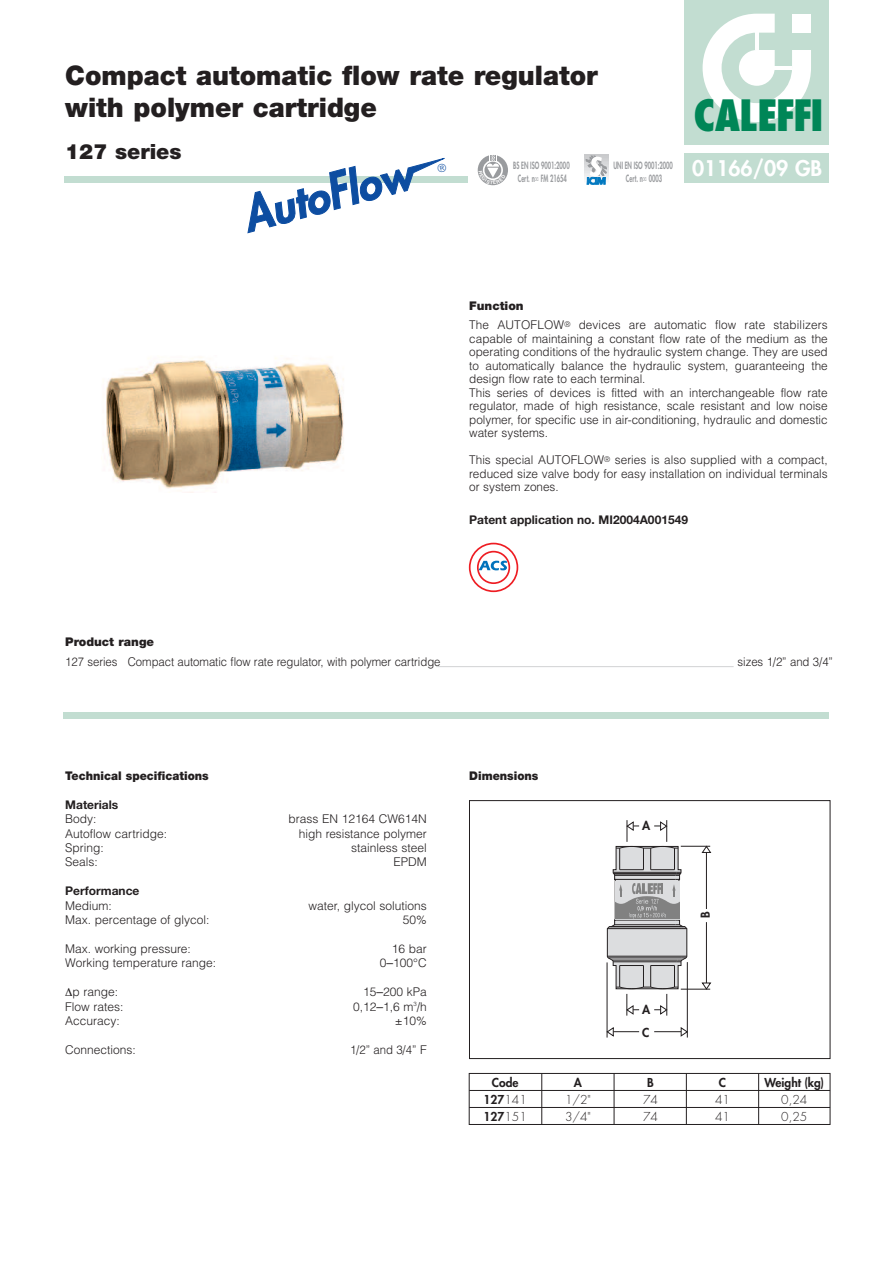
<style>
.page{position:relative;width:893px;height:1263px;background:#fff}
.page>*{position:absolute;margin:0;border:0;box-sizing:border-box;transform-origin:0 0}
.t1{font:800 condensed 42px "Futura";letter-spacing:-.035em;color:#008657}
.t2{font:900 27px/32.4px "Helvetica Neue";color:#231f20}
.t3{font:800 21px "Futura";color:#fff}
.t4{font:900 21px "Helvetica Neue";color:#231f20}
.t5{font:300 12px/13.5px "Helvetica";color:#231f20}
.t6{font:300 12px "Helvetica";color:#231f20;scale:.95 1}
.t7{font:700 12px "Helvetica Neue";color:#231f20}
.t8{font:900 12px "Helvetica Neue";color:#231f20;scale:.95 1}
.t9{font:800 12px/17px "Futura";color:#231f20;text-align:center}
.t10{font:300 12px/17px "Futura";color:#231f20}
.t11{font:900 12px "Helvetica Neue";color:#231f20}
.t12{font:800 9.75px/12.8px "Futura";color:#999b9e;text-align:center;scale:.6 1}
.s1{font-weight:400}
.s2{font-weight:300}
</style>
<div class="page">
<div style="left:685px;top:153px;width:144px;height:30px;background:#c2ddd1"></div>
<div style="left:64px;top:712px;width:765px;height:7px;background:#c2ddd1"></div>
<hr style="left:436px;top:666px;width:298px;height:1px;background:#d1d2d4">
<div style="left:685px;top:0;width:144px;height:145px;background:#c2ddd1"></div>
<svg style="left:703px;top:14px;width:108px;height:108px"></svg>
<hr style="left:755px;top:32px;width:4px;height:18px;background:#fff">
<hr style="left:774px;top:66px;width:18px;height:4px;background:#fff">
<div style="left:64px;top:176px;width:404px;height:7px;background:#c2ddd1"></div>
<div style="left:478px;top:155px;width:30px;height:30px;background:#999b9e;border-radius:50%"></div>
<svg style="left:584px;top:155px;width:25px;height:30px"></svg>
<div style="left:469px;top:800px;width:361px;height:259px;border:1px solid #231f20"></div>
<div style="left:469px;top:1073px;width:361px;height:52px;border:1px solid #231f20"></div>
<hr style="left:469px;top:1090px;width:361px;height:1px;background:#231f20">
<hr style="left:469px;top:1107px;width:361px;height:1px;background:#231f20">
<svg style="left:607px;top:820px;width:104px;height:195px"></svg>
<hr style="left:687px;top:962px;width:1px;height:75px;background:#231f20">
<hr style="left:607px;top:962px;width:1px;height:75px;background:#231f20">
<svg style="left:607px;top:1027px;width:32px;height:9px"></svg>
<svg style="left:654px;top:1027px;width:33px;height:9px"></svg>
<hr style="left:541px;top:1073px;width:1px;height:51px;background:#231f20">
<hr style="left:614px;top:1073px;width:1px;height:51px;background:#231f20">
<hr style="left:686px;top:1073px;width:1px;height:51px;background:#231f20">
<hr style="left:758px;top:1073px;width:1px;height:51px;background:#231f20">
<img style="left:103px;top:357px;width:241px;height:132px">
<div style="left:469px;top:543px;width:49px;height:49px;border:2px solid #ee1d23;border-radius:50%"></div>
<div style="left:477px;top:551px;width:33px;height:33px;border:2px solid #ee1d23;border-radius:50%"></div>
<svg style="left:479px;top:561px;width:28px;height:9px"></svg>
<svg style="left:479px;top:155px;width:26px;height:29px"></svg>
<svg style="left:248px;top:158px;width:197px;height:75px"></svg>
<h2 class="t2" style="left:65px;top:61px;width:534px">Compact automatic flow rate regulator with polymer cartridge</h2>
<h3 class="t4" style="left:65px;top:144px;width:118px">127 series</h3>
<p class="t12" style="left:513px;top:160px;width:96px">BS EN ISO 9001:2000<br>Cert. n∞ FM 21654</p>
<p class="t12" style="left:613px;top:160px;width:101px">UNI EN ISO 9001:2000<br>Cert. n∞ 0003</p>
<h1 class="t1" style="left:693px;top:98px;width:132px">CALEFFI</h1>
<h3 class="t3" style="left:692px;top:158px;width:132px">01166/09 GB</h3>
<p class="t11" style="left:469px;top:301px;width:56px">Function</p>
<p class="t5" style="left:469px;top:318px;width:360px">The AUTOFLOW<sup>®</sup> devices are automatic flow rate stabilizers capable of maintaining a constant flow rate of the medium as the operating conditions of the hydraulic system change. They are used to automatically balance the hydraulic system, guaranteeing the design flow rate to each terminal.<br>This series of devices is fitted with an interchangeable flow rate regulator, made of high resistance, scale resistant and low noise polymer, for specific use in air-conditioning, hydraulic and domestic water systems.</p>
<p class="t5" style="left:469px;top:453px;width:360px;text-align:justify">This special AUTOFLOW<sup>®</sup> series is also supplied with a compact, reduced size valve body for easy installation on individual terminals or system zones.</p>
<p class="t7" style="left:469px;top:516px;width:220px">Patent application no. MI2004A001549</p>
<p class="t11" style="left:65px;top:637px;width:90px">Product range</p>
<p class="t6" style="left:65px;top:654px;width:397px">127 series Compact automatic flow rate regulator, with polymer cartridge</p>
<p class="t6" style="left:738px;top:654px;width:102px">sizes 1/2” and 3/4”</p>
<p class="t8" style="left:65px;top:771px;width:153px">Technical specifications</p>
<p class="t7" style="left:65px;top:800px;width:55px">Materials</p>
<p class="t5" style="left:65px;top:812px;width:33px">Body:</p>
<p class="t5" style="left:288px;top:812px;width:140px">brass EN 12164 CW614N</p>
<p class="t5" style="left:65px;top:827px;width:103px">Autoflow cartridge:</p>
<p class="t5" style="left:299px;top:827px;width:130px">high resistance polymer</p>
<p class="t5" style="left:65px;top:841px;width:40px">Spring:</p>
<p class="t5" style="left:351px;top:841px;width:77px">stainless steel</p>
<p class="t5" style="left:65px;top:855px;width:34px">Seals:</p>
<p class="t5" style="left:393px;top:855px;width:35px">EPDM</p>
<p class="t7" style="left:65px;top:887px;width:76px">Performance</p>
<p class="t5" style="left:65px;top:899px;width:48px">Medium:</p>
<p class="t5" style="left:308px;top:899px;width:120px">water, glycol solutions</p>
<p class="t5" style="left:65px;top:913px;width:146px">Max. percentage of glycol:</p>
<p class="t5" style="left:403px;top:913px;width:26px">50%</p>
<p class="t5" style="left:65px;top:942px;width:127px">Max. working pressure:</p>
<p class="t5" style="left:392px;top:942px;width:37px">16 bar</p>
<p class="t5" style="left:65px;top:956px;width:152px">Working temperature range:</p>
<p class="t5" style="left:380px;top:956px;width:48px">0<span class="s1">–</span>100°C</p>
<p class="t5" style="left:65px;top:985px;width:55px">∆p range:</p>
<p class="t5" style="left:363px;top:985px;width:65px">15<span class="s1">–</span>200 kPa</p>
<p class="t5" style="left:65px;top:1000px;width:60px">Flow rates:</p>
<p class="t5" style="left:353px;top:1000px;width:75px">0,12<span class="s1">–</span>1,6 m<sup>3</sup>/h</p>
<p class="t5" style="left:65px;top:1014px;width:56px">Accuracy:</p>
<p class="t5" style="left:395px;top:1014px;width:33px">±10%</p>
<p class="t5" style="left:65px;top:1043px;width:72px">Connections:</p>
<p class="t6" style="left:350px;top:1043px;width:82px">1/2” and 3/4” F</p>
<p class="t8" style="left:469px;top:771px;width:74px">Dimensions</p>
<p class="t9" style="left:484px;top:1075px;width:45px">Code<br>127<span class="s2">141<br></span>127<span class="s2">151</span></p>
<p class="t9" style="left:574px;top:1075px;width:10px">A</p>
<p class="t10" style="left:565px;top:1092px;width:27px">1/2"<br>3/4"</p>
<p class="t9" style="left:642px;top:817px;width:10px">A</p>
<p class="t9" style="left:642px;top:1002px;width:10px">A</p>
<p class="t9" style="left:642px;top:1025px;width:9px">C</p>
<p class="t9" style="left:647px;top:1075px;width:8px">B</p>
<p class="t10" style="left:643px;top:1092px;width:16px">74<br>74</p>
<p class="t9" style="left:698px;top:918px;width:8px;rotate:-90deg">B</p>
<p class="t9" style="left:719px;top:1075px;width:9px">C</p>
<p class="t10" style="left:715px;top:1092px;width:16px">41<br>41</p>
<p class="t9" style="left:764px;top:1075px;width:61px">Weight (kg)</p>
<p class="t10" style="left:781px;top:1092px;width:28px">0,24<br>0,25</p>
</div>
